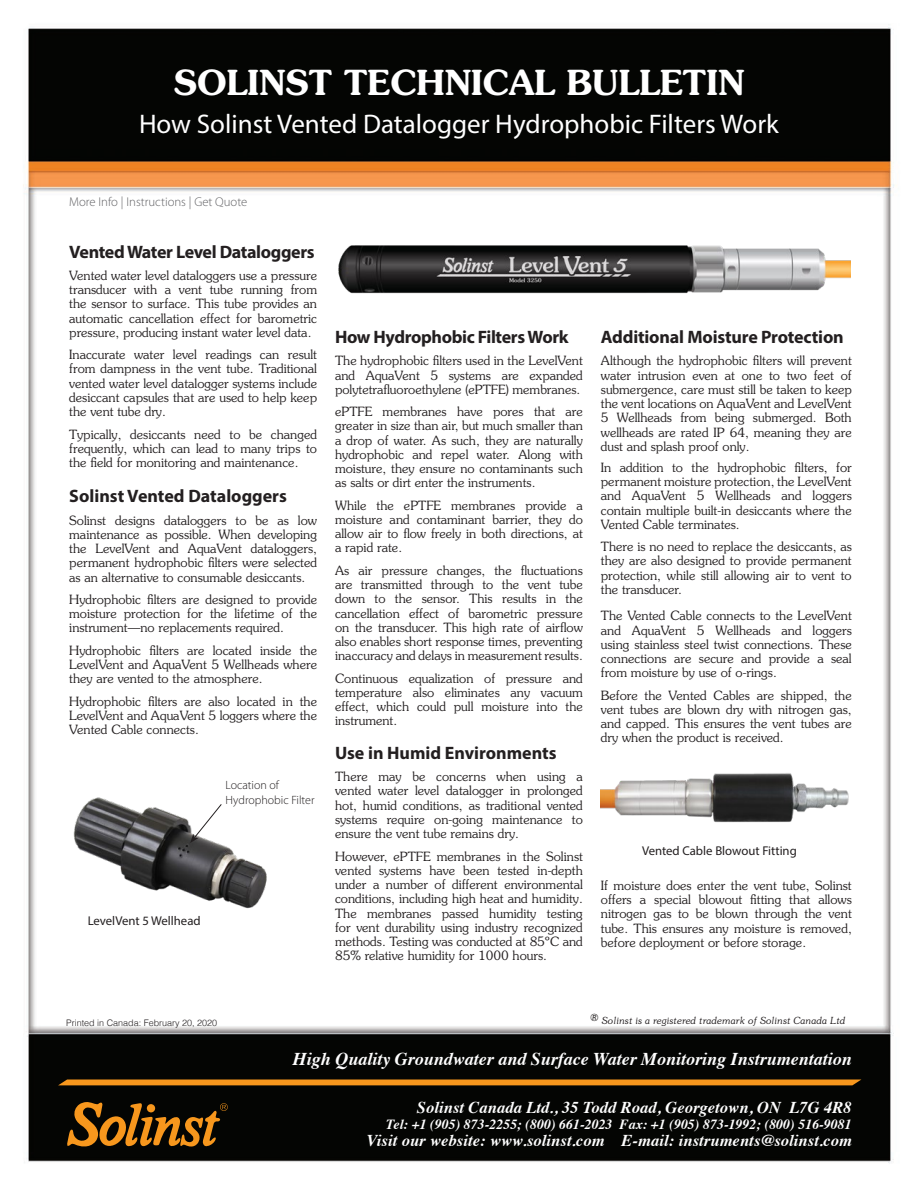
<style>
.page{position:relative;width:918px;height:1188px;background:#fff}
.page>*{position:absolute;margin:0;border:0;box-sizing:border-box;transform-origin:0 0}
.t1{font:600 34.5px "Souvenir Std";color:#fff}
.t2{font:27px "Myriad Pro";color:#fff}
.High_Quality_Groundw{font:italic 700 18px "Times";color:#fff}
.SubTitles{font:700 18px "Myriad Pro";letter-spacing:-.02em;color:#231f20}
.SubTitles-2{font:700 18px "Myriad Pro";color:#231f20}
.GW_Body_Text{font:700 18px "Myriad Pro";letter-spacing:-.01em;color:#231f20}
.t3{font:italic 700 16.5px "Times";letter-spacing:.005em;color:#fff}
.t4{font:italic 700 13.95px "Times";color:#fff}
.GW_Body_Text-2{font:300 12.75px/14.2px "Souvenir Std";color:#231f20;text-align:justify}
.Captions{font:12.75px "Myriad Pro";color:#231f20}
.ToolBox_List{font:300 12.75px "Myriad Pro";color:#636366}
.BODY_Text{font:300 12px/15px "Myriad Pro";color:#231f20}
.Captions-2{font:italic 300 9.75px "Souvenir Std";color:#231f20}
.Captions-3{font:300 9px "Helvetica";color:#231f20}
</style>
<div class="page">
<img style="left:23px;top:24px;width:874px;height:1139px">
<svg style="left:66px;top:1102px;width:162px;height:45px"></svg>
<div style="left:58px;top:1080px;width:803px;height:5px;background:#f7971d"></div>
<img style="left:62px;top:783px;width:214px;height:143px">
<svg style="left:190px;top:804px;width:32px;height:39px"></svg>
<img style="left:601px;top:770px;width:251px;height:55px">
<img style="left:338px;top:243px;width:512px;height:51px">
<p class="t1" style="left:174px;top:61px;width:572px">SOLINST TECHNICAL BULLETIN</p>
<p class="t2" style="left:139px;top:107px;width:641px">How Solinst Vented Datalogger Hydrophobic Filters Work</p>
<p class="ToolBox_List" style="left:69px;top:195px;width:180px">More Info | Instructions | Get Quote</p>
<p class="SubTitles" style="left:69px;top:240px;width:247px">Vented Water Level Dataloggers</p>
<p class="GW_Body_Text-2" style="left:69px;top:268px;width:249px">Vented water level dataloggers use a pressure transducer with a vent tube running from the sensor to surface. This tube provides an automatic cancellation effect for barometric pressure, producing instant water level data.</p>
<p class="GW_Body_Text-2" style="left:69px;top:348px;width:249px">Inaccurate water level readings can result from dampness in the vent tube. Traditional vented water level datalogger systems include desiccant capsules that are used to help keep the vent tube dry.</p>
<p class="GW_Body_Text-2" style="left:69px;top:427px;width:249px">Typically, desiccants need to be changed frequently, which can lead to many trips to the field for monitoring and maintenance.</p>
<p class="SubTitles-2" style="left:69px;top:484px;width:219px">Solinst Vented Dataloggers</p>
<p class="GW_Body_Text-2" style="left:69px;top:513px;width:249px">Solinst designs dataloggers to be as low maintenance as possible. When developing the LevelVent and AquaVent dataloggers, permanent hydrophobic filters were selected as an alternative to consumable desiccants.</p>
<p class="GW_Body_Text-2" style="left:69px;top:592px;width:249px">Hydrophobic filters are designed to provide moisture protection for the lifetime of the instrument—no replacements required.</p>
<p class="GW_Body_Text-2" style="left:69px;top:643px;width:249px">Hydrophobic filters are located inside the LevelVent and AquaVent 5 Wellheads where they are vented to the atmosphere.</p>
<p class="GW_Body_Text-2" style="left:69px;top:694px;width:249px">Hydrophobic filters are also located in the LevelVent and AquaVent 5 loggers where the Vented Cable connects.</p>
<p class="BODY_Text" style="left:226px;top:777px;width:91px">Location of<br>Hydrophobic Filter</p>
<p class="Captions" style="left:88px;top:913px;width:115px">LevelVent 5 Wellhead</p>
<p class="SubTitles" style="left:335px;top:325px;width:235px">How Hydrophobic Filters Work</p>
<p class="GW_Body_Text-2" style="left:335px;top:354px;width:249px">The hydrophobic filters used in the LevelVent and AquaVent 5 systems are expanded polytetrafluoroethylene (ePTFE) membranes.</p>
<p class="GW_Body_Text-2" style="left:335px;top:404px;width:249px">ePTFE membranes have pores that are greater in size than air, but much smaller than a drop of water. As such, they are naturally hydrophobic and repel water. Along with moisture, they ensure no contaminants such as salts or dirt enter the instruments.</p>
<p class="GW_Body_Text-2" style="left:335px;top:498px;width:249px">While the ePTFE membranes provide a moisture and contaminant barrier, they do allow air to flow freely in both directions, at a rapid rate.</p>
<p class="GW_Body_Text-2" style="left:335px;top:563px;width:249px">As air pressure changes, the fluctuations are transmitted through to the vent tube down to the sensor. This results in the cancellation effect of barometric pressure on the transducer. This high rate of airflow also enables short response times, preventing inaccuracy and delays in measurement results.</p>
<p class="GW_Body_Text-2" style="left:335px;top:671px;width:249px">Continuous equalization of pressure and temperature also eliminates any vacuum effect, which could pull moisture into the instrument.</p>
<p class="SubTitles-2" style="left:335px;top:741px;width:223px">Use in Humid Environments</p>
<p class="GW_Body_Text-2" style="left:335px;top:770px;width:249px">There may be concerns when using a vented water level datalogger in prolonged hot, humid conditions, as traditional vented systems require on-going maintenance to ensure the vent tube remains dry.</p>
<p class="GW_Body_Text-2" style="left:335px;top:849px;width:249px">However, ePTFE membranes in the Solinst vented systems have been tested in-depth under a number of different environmental conditions, including high heat and humidity.<br>The membranes passed humidity testing for vent durability using industry recognized methods. Testing was conducted at 85ºC and 85% relative humidity for 1000 hours.</p>
<p class="GW_Body_Text" style="left:601px;top:325px;width:244px">Additional Moisture Protection</p>
<p class="GW_Body_Text-2" style="left:601px;top:354px;width:252px">Although the hydrophobic filters will prevent water intrusion even at one to two feet of submergence, care must still be taken to keep the vent locations on AquaVent and LevelVent 5 Wellheads from being submerged. Both wellheads are rated IP 64, meaning they are dust and splash proof only.</p>
<p class="GW_Body_Text-2" style="left:601px;top:460px;width:252px">In addition to the hydrophobic filters, for permanent moisture protection, the LevelVent and AquaVent 5 Wellheads and loggers contain multiple built-in desiccants where the Vented Cable terminates.</p>
<p class="GW_Body_Text-2" style="left:601px;top:539px;width:252px">There is no need to replace the desiccants, as they are also designed to provide permanent protection, while still allowing air to vent to the transducer.</p>
<p class="GW_Body_Text-2" style="left:601px;top:609px;width:252px">The Vented Cable connects to the LevelVent and AquaVent 5 Wellheads and loggers using stainless steel twist connections. These connections are secure and provide a seal from moisture by use of o-rings.</p>
<p class="GW_Body_Text-2" style="left:601px;top:688px;width:252px">Before the Vented Cables are shipped, the vent tubes are blown dry with nitrogen gas, and capped. This ensures the vent tubes are dry when the product is received.</p>
<p class="Captions" style="left:642px;top:843px;width:156px">Vented Cable Blowout Fitting</p>
<p class="GW_Body_Text-2" style="left:601px;top:878px;width:252px">If moisture does enter the vent tube, Solinst offers a special blowout fitting that allows nitrogen gas to be blown through the vent tube. This ensures any moisture is removed, before deployment or before storage.</p>
<p class="Captions-3" style="left:66px;top:1015px;width:153px">Printed in Canada: February 20, 2020</p>
<p class="Captions-2" style="left:591px;top:1014px;width:257px">® Solinst is a registered trademark of Solinst Canada Ltd</p>
<p class="High_Quality_Groundw" style="left:293px;top:1042px;width:560px">High Quality Groundwater and Surface Water Monitoring Instrumentation</p>
<p class="t3" style="left:417px;top:1092px;width:436px">Solinst Canada Ltd., 35 Todd Road, Georgetown, ON L7G 4R8</p>
<p class="t4" style="left:386px;top:1111px;width:467px">Tel: +1 (905) 873-2255; (800) 661-2023 Fax: +1 (905) 873-1992; (800) 516-9081</p>
<p class="t3" style="left:367px;top:1125px;width:487px">Visit our website: www.solinst.com E-mail: instruments@solinst.com</p>
</div>
